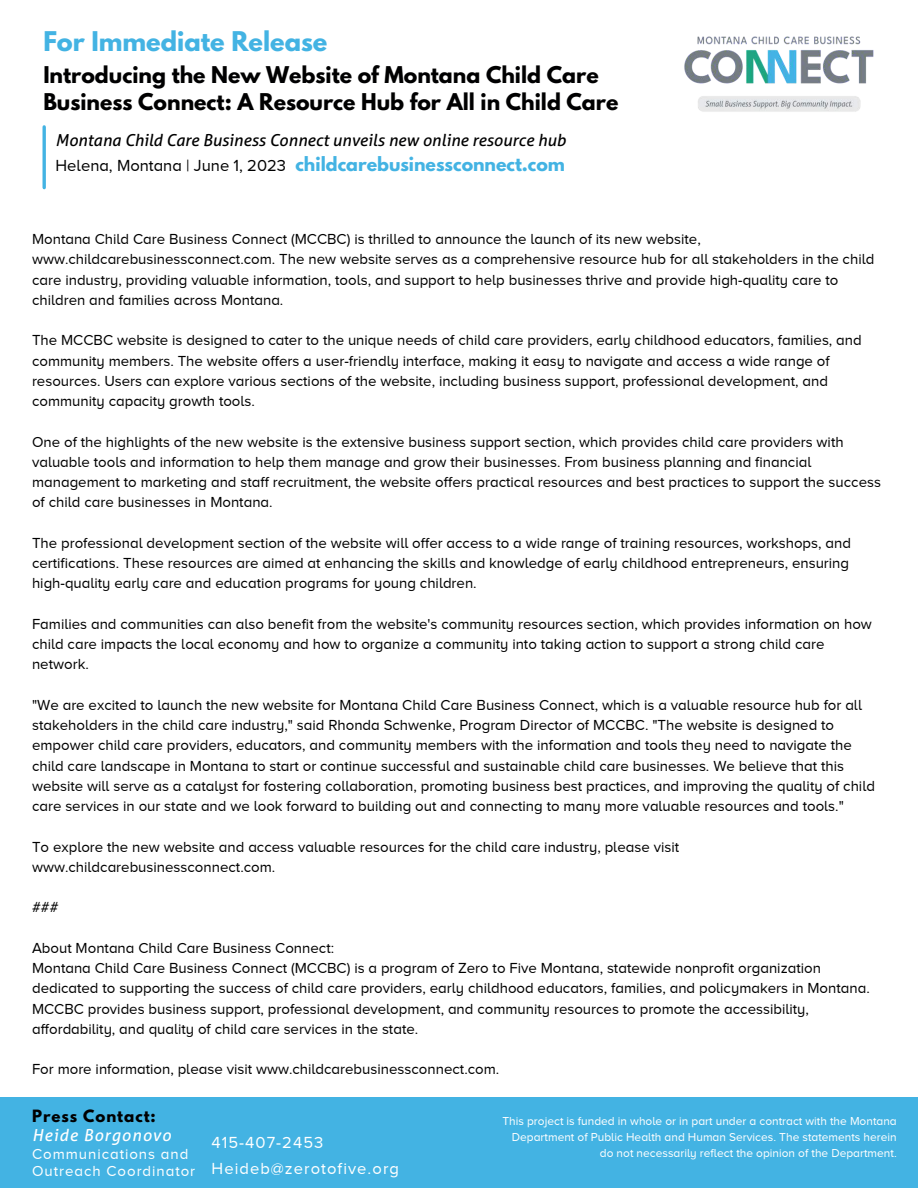
<style>
.page{position:relative;width:918px;height:1188px;background:#fff}
.page>*{position:absolute;margin:0;border:0;box-sizing:border-box;transform-origin:0 0}
.t1{font:700 24px "League Spartan";color:#43b3e3}
.t2{font:700 20.4px/27px "League Spartan";color:#000001}
.t3{font:700 17.4px "League Spartan";color:#43b3e3}
.t4{font:italic 16.5px "Aller";color:#000001}
.t5{font:16.5px/25.8px "Proxima Nova A";letter-spacing:.065em;color:#fff}
.t6{font:16.5px "Proxima Nova A";color:#000001}
.t7{font:italic 16.5px "Aller";letter-spacing:.065em;color:#fff}
.t8{font:15px/20.2px "Proxima Nova A";color:#000}
.t9{font:15px/16.8px "Proxima Nova A";letter-spacing:.065em;color:#fff}
.t10{font:700 15px "League Spartan";letter-spacing:.065em;color:#000001}
.t11{font:11.85px/15.9px "Proxima Nova A";color:#fff;text-align:right}
</style>
<div class="page">
<div style="left:0;top:1098px;width:918px;height:90px;background:#43b3e3"></div>
<img style="left:684px;top:36px;width:190px;height:76px">
<hr style="left:43px;top:127px;width:3px;height:61px;background:#43b3e3">
<h1 class="t1" style="left:43px;top:22px;width:286px">For Immediate Release</h1>
<h2 class="t2" style="left:43px;top:61px;width:577px">Introducing the New Website of Montana Child Care<br>Business Connect: A Resource Hub for All in Child Care</h2>
<p class="t4" style="left:56px;top:130px;width:512px">Montana Child Care Business Connect unveils new online resource hub</p>
<p class="t6" style="left:56px;top:156px;width:232px">Helena, Montana | June 1, 2023</p>
<p class="t3" style="left:295px;top:150px;width:271px">childcarebusinessconnect.com</p>
<p class="t8" style="left:32px;top:229px;width:844px">Montana Child Care Business Connect (MCCBC) is thrilled to announce the launch of its new website, www.childcarebusinessconnect.com. The new website serves as a comprehensive resource hub for all stakeholders in the child care industry, providing valuable information, tools, and support to help businesses thrive and provide high-quality care to children and families across Montana.</p>
<p class="t8" style="left:32px;top:330px;width:831px">The MCCBC website is designed to cater to the unique needs of child care providers, early childhood educators, families, and community members. The website offers a user-friendly interface, making it easy to navigate and access a wide range of resources. Users can explore various sections of the website, including business support, professional development, and community capacity growth tools.</p>
<p class="t8" style="left:32px;top:431px;width:851px">One of the highlights of the new website is the extensive business support section, which provides child care providers with valuable tools and information to help them manage and grow their businesses. From business planning and financial management to marketing and staff recruitment, the website offers practical resources and best practices to support the success of child care businesses in Montana.</p>
<p class="t8" style="left:32px;top:533px;width:820px">The professional development section of the website will offer access to a wide range of training resources, workshops, and certifications. These resources are aimed at enhancing the skills and knowledge of early childhood entrepreneurs, ensuring high-quality early care and education programs for young children.</p>
<p class="t8" style="left:32px;top:614px;width:841px">Families and communities can also benefit from the website's community resources section, which provides information on how child care impacts the local economy and how to organize a community into taking action to support a strong child care network.</p>
<p class="t8" style="left:32px;top:695px;width:844px">"We are excited to launch the new website for Montana Child Care Business Connect, which is a valuable resource hub for all stakeholders in the child care industry," said Rhonda Schwenke, Program Director of MCCBC. "The website is designed to empower child care providers, educators, and community members with the information and tools they need to navigate the child care landscape in Montana to start or continue successful and sustainable child care businesses. We believe that this website will serve as a catalyst for fostering collaboration, promoting business best practices, and improving the quality of child care services in our state and we look forward to building out and connecting to many more valuable resources and tools."</p>
<p class="t8" style="left:32px;top:836px;width:649px">To explore the new website and access valuable resources for the child care industry, please visit www.childcarebusinessconnect.com.</p>
<p class="t8" style="left:32px;top:897px;width:28px">###</p>
<p class="t8" style="left:32px;top:938px;width:839px">About Montana Child Care Business Connect:<br>Montana Child Care Business Connect (MCCBC) is a program of Zero to Five Montana, statewide nonprofit organization dedicated to supporting the success of child care providers, early childhood educators, families, and policymakers in Montana.<br>MCCBC provides business support, professional development, and community resources to promote the accessibility, affordability, and quality of child care services in the state.</p>
<p class="t8" style="left:32px;top:1059px;width:469px">For more information, please visit www.childcarebusinessconnect.com.</p>
<p class="t10" style="left:32px;top:1104px;width:125px">Press Contact:</p>
<p class="t7" style="left:32px;top:1125px;width:141px">Heide Borgonovo</p>
<p class="t9" style="left:32px;top:1146px;width:165px">Communications and<br>Outreach Coordinator</p>
<p class="t5" style="left:212px;top:1130px;width:189px">415-407-2453<br>Heideb@zerotofive.org</p>
<p class="t11" style="left:502px;top:1113px;width:396px">This project is funded in whole or in part under a contract with the Montana<br>Department of Public Health and Human Services. The statements herein do not necessarily reflect the opinion of the Department.</p>
</div>
